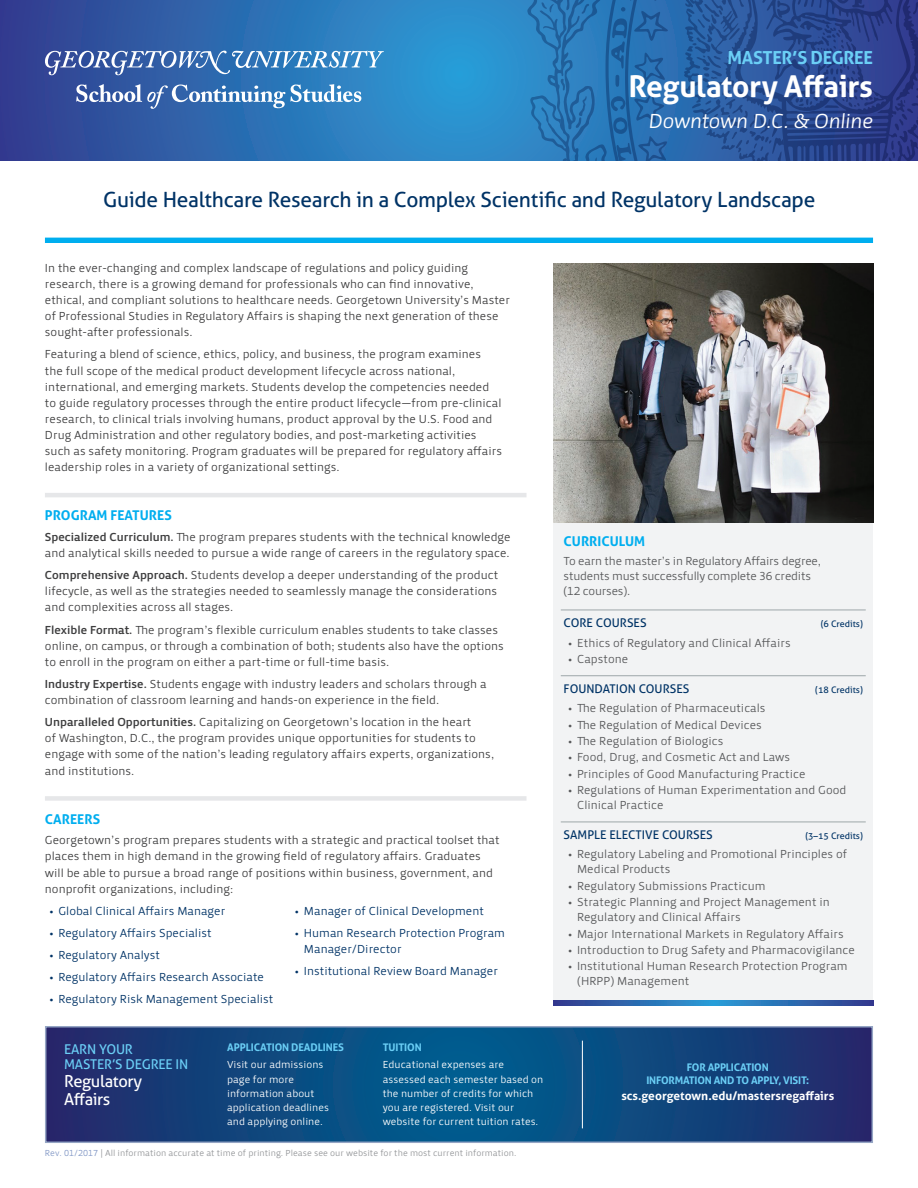
<style>
.page{position:relative;width:918px;height:1188px;background:#fff}
.page>*{position:absolute;margin:0;border:0;box-sizing:border-box;transform-origin:0 0}
.t1{font:700 30px "Aller";letter-spacing:-.015em;color:#fff}
.t2{font:21px "Aller";letter-spacing:-.015em;color:#036}
.t3{font:21px "Priva One Italic Pro";letter-spacing:-.02em;color:#fff}
.t4{font:700 18px "Aller";letter-spacing:-.02em;color:#6bcff6}
.t5{font:16.5px/18px "Aller";letter-spacing:-.02em;color:#fff}
.t6{font:700 13.5px "Aller";color:#00aeef}
.t7{font:13.5px/15px "Aller";letter-spacing:-.015em;color:#6bcff6}
.t8{font:12px/16.2px "Priva One Pro";color:#3e3e3f}
.t9{font:12px/15px "Priva One Pro";color:#57585a}
.t10{font:12px/16.2px "Priva One Pro";color:#036}
.t11{font:12px/15px "Priva One Pro";letter-spacing:-.02em;color:#57585a}
.t12{font:12px "Aller";color:#036}
.t13{font:700 12px "Aller";color:#fff}
.t14{font:10.5px/14.2px "Priva One Pro";color:#fff}
.t15{font:700 10.5px/13.5px "Aller";letter-spacing:-.02em;color:#6bcff6;text-align:center}
.t16{font:9px "Priva One Pro";color:#939598}
.t17{font:9px "Aller";color:#036}
.s1{font-family:"Priva Three Pro"}
.s2{color:#8298c6}
</style>
<div class="page">
<svg style="left:0;top:0;width:527px;height:161px;background:#2d70b5"></svg>
<svg style="left:527px;top:0;width:79px;height:161px;background:#2b7bba"></svg>
<svg style="left:606px;top:0;width:19px;height:161px;background:#226bab"></svg>
<svg style="left:625px;top:0;width:293px;height:161px;background:#295199"></svg>
<svg style="left:48px;top:1029px;width:822px;height:111px;background:#10447c"></svg>
<div style="left:45px;top:1026px;width:828px;height:117px;border:2px solid #95a5c4"></div>
<hr style="left:45px;top:493px;width:481px;height:4px;background:#e6e7e9">
<div style="left:45px;top:796px;width:481px;height:5px;background:#e6e7e9"></div>
<div style="left:554px;top:263px;width:319px;height:743px;background:#f2f3f4"></div>
<hr style="left:561px;top:610px;width:305px;height:1px;background:#9da7a9">
<hr style="left:561px;top:675px;width:305px;height:1px;background:#9da7a9">
<hr style="left:561px;top:822px;width:305px;height:1px;background:#9da7a9">
<svg style="left:554px;top:1000px;width:319px;height:6px;background:#2d6ab0"></svg>
<div style="left:45px;top:238px;width:828px;height:5px;background:#00aeef"></div>
<svg style="left:45px;top:51px;width:339px;height:24px;background:#5c8ac0"></svg>
<svg style="left:76px;top:84px;width:285px;height:25px;background:#5e8cc1"></svg>
<hr style="left:582px;top:1041px;width:1px;height:87px;background:#fff">
<img style="left:554px;top:263px;width:319px;height:259px">
<h3 class="t4" style="left:728px;top:46px;width:147px">MASTER’S DEGREE</h3>
<h1 class="t1" style="left:629px;top:68px;width:246px">Regulatory Affairs</h1>
<h2 class="t3" style="left:648px;top:107px;width:226px">Downtown D.C. &amp; Online</h2>
<h2 class="t2" style="left:103px;top:186px;width:714px">Guide Healthcare Research in a Complex Scientific and Regulatory Landscape</h2>
<p class="t8" style="left:45px;top:260px;width:467px">In the ever-changing and complex landscape of regulations and policy guiding research, there is a growing demand for professionals who can find innovative, ethical, and compliant solutions to healthcare needs. Georgetown University’s Master of Professional Studies in Regulatory Affairs is shaping the next generation of these sought-after professionals.</p>
<p class="t8" style="left:45px;top:346px;width:459px">Featuring a blend of science, ethics, policy, and business, the program examines the full scope of the medical product development lifecycle across national, international, and emerging markets. Students develop the competencies needed to guide regulatory processes through the entire product lifecycle—from pre-clinical research, to clinical trials involving humans, product approval by the U.S. Food and Drug Administration and other regulatory bodies, and post-marketing activities such as safety monitoring. Program graduates will be prepared for regulatory affairs leadership roles in a variety of organizational settings.</p>
<p class="t6" style="left:45px;top:507px;width:128px">PROGRAM FEATURES</p>
<p class="t8" style="left:45px;top:529px;width:467px"><span class="s1">Specialized Curriculum.</span> The program prepares students with the technical knowledge and analytical skills needed to pursue a wide range of careers in the regulatory space.</p>
<p class="t8" style="left:45px;top:567px;width:455px;text-align:justify"><span class="s1">Comprehensive Approach.</span> Students develop a deeper understanding of the product lifecycle, as well as the strategies needed to seamlessly manage the considerations and complexities across all stages.</p>
<p class="t8" style="left:45px;top:621px;width:461px"><span class="s1">Flexible Format.</span> The program’s flexible curriculum enables students to take classes online, on campus, or through a combination of both; students also have the options to enroll in the program on either a part-time or full-time basis.</p>
<p class="t8" style="left:45px;top:676px;width:443px"><span class="s1">Industry Expertise.</span> Students engage with industry leaders and scholars through a combination of classroom learning and hands-on experience in the field.</p>
<p class="t8" style="left:45px;top:714px;width:451px"><span class="s1">Unparalleled Opportunities.</span> Capitalizing on Georgetown’s location in the heart<br>of Washington, D.C., the program provides unique opportunities for students to engage with some of the nation’s leading regulatory affairs experts, organizations, and institutions.</p>
<p class="t6" style="left:45px;top:811px;width:57px">CAREERS</p>
<p class="t8" style="left:45px;top:832px;width:456px">Georgetown’s program prepares students with a strategic and practical toolset that places them in high demand in the growing field of regulatory affairs. Graduates will be able to pursue a broad range of positions within business, government, and nonprofit organizations, including:</p>
<p class="t10" style="left:49px;top:903px;width:178px">• Global Clinical Affairs Manager</p>
<p class="t10" style="left:49px;top:925px;width:164px">• Regulatory Affairs Specialist</p>
<p class="t10" style="left:49px;top:947px;width:112px">• Regulatory Analyst</p>
<p class="t10" style="left:49px;top:969px;width:217px">• Regulatory Affairs Research Associate</p>
<p class="t10" style="left:49px;top:991px;width:226px">• Regulatory Risk Management Specialist</p>
<p class="t10" style="left:295px;top:903px;width:191px">• Manager of Clinical Development</p>
<p class="t10" style="left:304px;top:925px;width:203px;text-indent:-9px">• Human Research Protection Program<br>Manager/Director</p>
<p class="t10" style="left:295px;top:963px;width:205px">• Institutional Review Board Manager</p>
<p class="t6" style="left:564px;top:533px;width:83px">CURRICULUM</p>
<p class="t11" style="left:564px;top:554px;width:259px">To earn the master’s in Regulatory Affairs degree, students must successfully complete 36 credits (12 courses).</p>
<p class="t12" style="left:564px;top:615px;width:84px">CORE COURSES</p>
<p class="t17" style="left:821px;top:618px;width:44px">(6 Credits)</p>
<p class="t9" style="left:568px;top:635px;width:225px">• Ethics of Regulatory and Clinical Affairs</p>
<p class="t9" style="left:568px;top:651px;width:62px">• Capstone</p>
<p class="t12" style="left:564px;top:681px;width:127px">FOUNDATION COURSES</p>
<p class="t17" style="left:815px;top:684px;width:49px">(18 Credits)</p>
<p class="t9" style="left:568px;top:701px;width:199px">• The Regulation of Pharmaceuticals</p>
<p class="t9" style="left:568px;top:717px;width:196px">• The Regulation of Medical Devices</p>
<p class="t9" style="left:568px;top:733px;width:157px">• The Regulation of Biologics</p>
<p class="t9" style="left:568px;top:750px;width:224px">• Food, Drug, and Cosmetic Act and Laws</p>
<p class="t9" style="left:568px;top:766px;width:239px">• Principles of Good Manufacturing Practice</p>
<p class="t9" style="left:577px;top:782px;width:271px;text-indent:-9px">• Regulations of Human Experimentation and Good<br>Clinical Practice</p>
<p class="t12" style="left:564px;top:827px;width:151px">SAMPLE ELECTIVE COURSES</p>
<p class="t17" style="left:805px;top:830px;width:59px">(3–15 Credits)</p>
<p class="t9" style="left:577px;top:847px;width:272px;text-indent:-9px">• Regulatory Labeling and Promotional Principles of<br>Medical Products</p>
<p class="t9" style="left:568px;top:878px;width:199px">• Regulatory Submissions Practicum</p>
<p class="t9" style="left:577px;top:895px;width:254px;text-indent:-9px">• Strategic Planning and Project Management in<br>Regulatory and Clinical Affairs</p>
<p class="t9" style="left:568px;top:926px;width:278px">• Major International Markets in Regulatory Affairs</p>
<p class="t9" style="left:568px;top:942px;width:289px">• Introduction to Drug Safety and Pharmacovigilance</p>
<p class="t9" style="left:577px;top:959px;width:272px;text-indent:-9px">• Institutional Human Research Protection Program (HRPP) Management</p>
<p class="t7" style="left:64px;top:1041px;width:126px">EARN YOUR<br>MASTER’S DEGREE IN</p>
<h3 class="t5" style="left:64px;top:1072px;width:80px">Regulatory<br>Affairs</h3>
<p class="t15" style="left:227px;top:1041px;width:118px">APPLICATION DEADLINES</p>
<p class="t14" style="left:227px;top:1058px;width:103px">Visit our admissions page for more information about application deadlines and applying online.</p>
<p class="t15" style="left:383px;top:1041px;width:40px">TUITION</p>
<p class="t14" style="left:383px;top:1058px;width:162px">Educational expenses are assessed each semester based on the number of credits for which you are registered. Visit our website for current tuition rates.</p>
<p class="t15" style="left:646px;top:1060px;width:164px">FOR APPLICATION<br>INFORMATION AND TO APPLY, VISIT:</p>
<p class="t13" style="left:621px;top:1089px;width:214px">scs.georgetown.edu/mastersregaffairs</p>
<p class="t16" style="left:45px;top:1147px;width:473px"><span class="s2">Rev. 01/2017</span> | All information accurate at time of printing. Please see our website for the most current information.</p>
</div>
